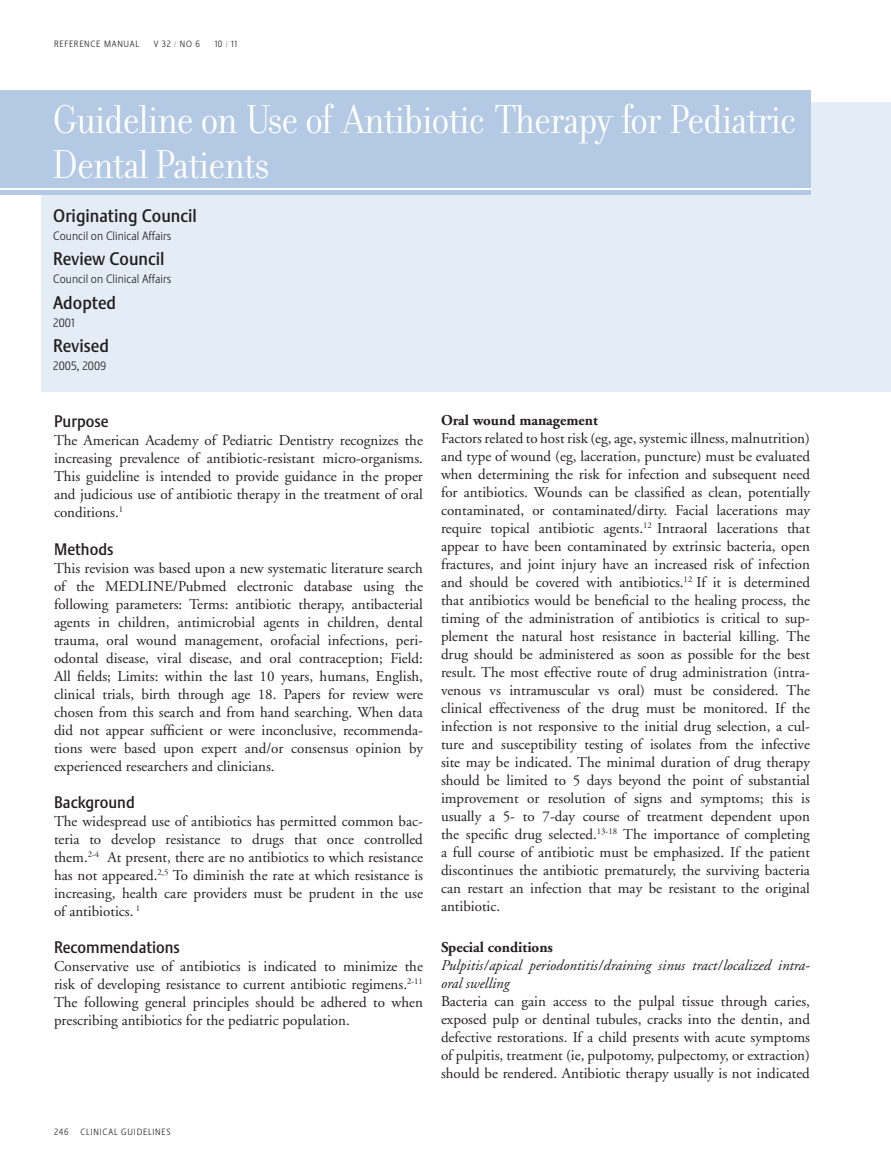
<style>
.page{position:relative;width:891px;height:1175px;background:#fff}
.page>*{position:absolute;margin:0;border:0;box-sizing:border-box;transform-origin:0 0}
.section_title{font:43.5px/45px "Filosofia Grand";letter-spacing:-.02em;color:#fff}
.headline{font:500 18px "Stalemate LF";color:#231f20}
.sub_head{font:500 16.5px "Stalemate LF";color:#231f20}
.body_copy{font:15px/18px "Adobe Garamond";color:#231f20;text-align:justify}
.body_copy-2{font:italic 15px/18px "Adobe Garamond";color:#231f20}
.body_copy-3{font:700 15px "Adobe Garamond";color:#231f20}
.author{font:300 12px "Stalemate LF";color:#231f20}
.t1{font:300 9px "Stalemate LF";letter-spacing:.08em;color:#231f20}
</style>
<div class="page">
<div style="left:41px;top:102px;width:850px;height:290px;background:#e4ecf6"></div>
<div style="left:0;top:90px;width:810px;height:105px;background:#b4c9e3"></div>
<hr style="left:0;top:188px;width:810px;height:2px;background:#fff">
<p class="t1" style="left:54px;top:39px;width:32px">reference</p>
<p class="t1" style="left:104px;top:39px;width:15px">manual</p>
<p class="t1" style="left:154px;top:39px;width:48px">v 32 <sup>/</sup> no 6</p>
<p class="t1" style="left:215px;top:39px;width:24px">10 <sup>/</sup> 11</p>
<p class="section_title" style="left:53px;top:97px;width:744px">Guideline on Use of Antibiotic Therapy for Pediatric<br>Dental Patients</p>
<p class="headline" style="left:53px;top:205px;width:145px">Originating Council</p>
<p class="author" style="left:53px;top:229px;width:120px">Council on Clinical Affairs</p>
<p class="headline" style="left:53px;top:248px;width:113px">Review Council</p>
<p class="author" style="left:53px;top:272px;width:120px">Council on Clinical Affairs</p>
<p class="headline" style="left:53px;top:292px;width:64px">Adopted</p>
<p class="author" style="left:53px;top:316px;width:23px">2001</p>
<p class="headline" style="left:53px;top:335px;width:57px">Revised</p>
<p class="author" style="left:53px;top:359px;width:54px">2005, 2009</p>
<p class="sub_head" style="left:54px;top:411px;width:56px">Purpose</p>
<p class="body_copy" style="left:54px;top:431px;width:370px">The American Academy of Pediatric Dentistry recognizes the increasing prevalence of antibiotic-resistant micro-organisms.<br>This guideline is intended to provide guidance in the proper and judicious use of antibiotic therapy in the treatment of oral conditions.<sup>1</sup></p>
<p class="sub_head" style="left:54px;top:539px;width:61px">Methods</p>
<p class="body_copy" style="left:54px;top:559px;width:371px">This revision was based upon a new systematic literature search of the MEDLINE/Pubmed electronic database using the following parameters: Terms: antibiotic therapy, antibacterial agents in children, antimicrobial agents in children, dental trauma, oral wound management, orofacial infections, peri&shy;odontal disease, viral disease, and oral contraception; Field:<br>All fields; Limits: within the last 10 years, humans, English, clinical trials, birth through age 18. Papers for review were chosen from this search and from hand searching. When data did not appear sufficient or were inconclusive, recommenda&shy;tions were based upon expert and/or consensus opinion by experienced researchers and clinicians.</p>
<p class="sub_head" style="left:54px;top:792px;width:82px">Background</p>
<p class="body_copy" style="left:54px;top:812px;width:371px">The widespread use of antibiotics has permitted common bac&shy;teria to develop resistance to drugs that once controlled them.<sup>2-4</sup> At present, there are no antibiotics to which resistance has not appeared.<sup>2,5</sup> To diminish the rate at which resistance is increasing, health care providers must be prudent in the use of antibiotics. <sup>1</sup></p>
<p class="sub_head" style="left:54px;top:937px;width:128px">Recommendations</p>
<p class="body_copy" style="left:54px;top:957px;width:371px">Conservative use of antibiotics is indicated to minimize the risk of developing resistance to current antibiotic regimens.<sup>2-11<br></sup>The following general principles should be adhered to when prescribing antibiotics for the pediatric population.</p>
<p class="body_copy-3" style="left:441px;top:412px;width:158px">Oral wound management</p>
<p class="body_copy" style="left:441px;top:430px;width:371px">Factors related to host risk (eg, age, systemic illness, malnutrition) and type of wound (eg, laceration, puncture) must be evaluated when determining the risk for infection and subsequent need for antibiotics. Wounds can be classified as clean, potentially contaminated, or contaminated/dirty. Facial lacerations may require topical antibiotic agents.<sup>12</sup> Intraoral lacerations that appear to have been contaminated by extrinsic bacteria, open fractures, and joint injury have an increased risk of infection and should be covered with antibiotics.<sup>12</sup> If it is determined that antibiotics would be beneficial to the healing process, the timing of the administration of antibiotics is critical to sup&shy;plement the natural host resistance in bacterial killing. The drug should be administered as soon as possible for the best result. The most effective route of drug administration (intra&shy;venous vs intramuscular vs oral) must be considered. The clinical effectiveness of the drug must be monitored. If the infection is not responsive to the initial drug selection, a cul&shy;ture and susceptibility testing of isolates from the infective site may be indicated. The minimal duration of drug therapy should be limited to 5 days beyond the point of substantial improvement or resolution of signs and symptoms; this is usually a 5- to 7-day course of treatment dependent upon the specific drug selected.<sup>13-18</sup> The importance of completing a full course of antibiotic must be emphasized. If the patient discontinues the antibiotic prematurely, the surviving bacteria can restart an infection that may be resistant to the original antibiotic.</p>
<p class="body_copy-3" style="left:441px;top:939px;width:113px">Special conditions</p>
<p class="body_copy-2" style="left:441px;top:956px;width:371px">Pulpitis/apical periodontitis/draining sinus tract/localized intra&shy;oral swelling</p>
<p class="body_copy" style="left:441px;top:992px;width:370px">Bacteria can gain access to the pulpal tissue through caries, exposed pulp or dentinal tubules, cracks into the dentin, and defective restorations. If a child presents with acute symptoms of pulpitis, treatment (ie, pulpotomy, pulpectomy, or extraction) should be rendered. Antibiotic therapy usually is not indicated</p>
<p class="t1" style="left:54px;top:1126px;width:16px">246</p>
<p class="t1" style="left:81px;top:1126px;width:92px">CLINICAL GUIDELINES</p>
</div>
